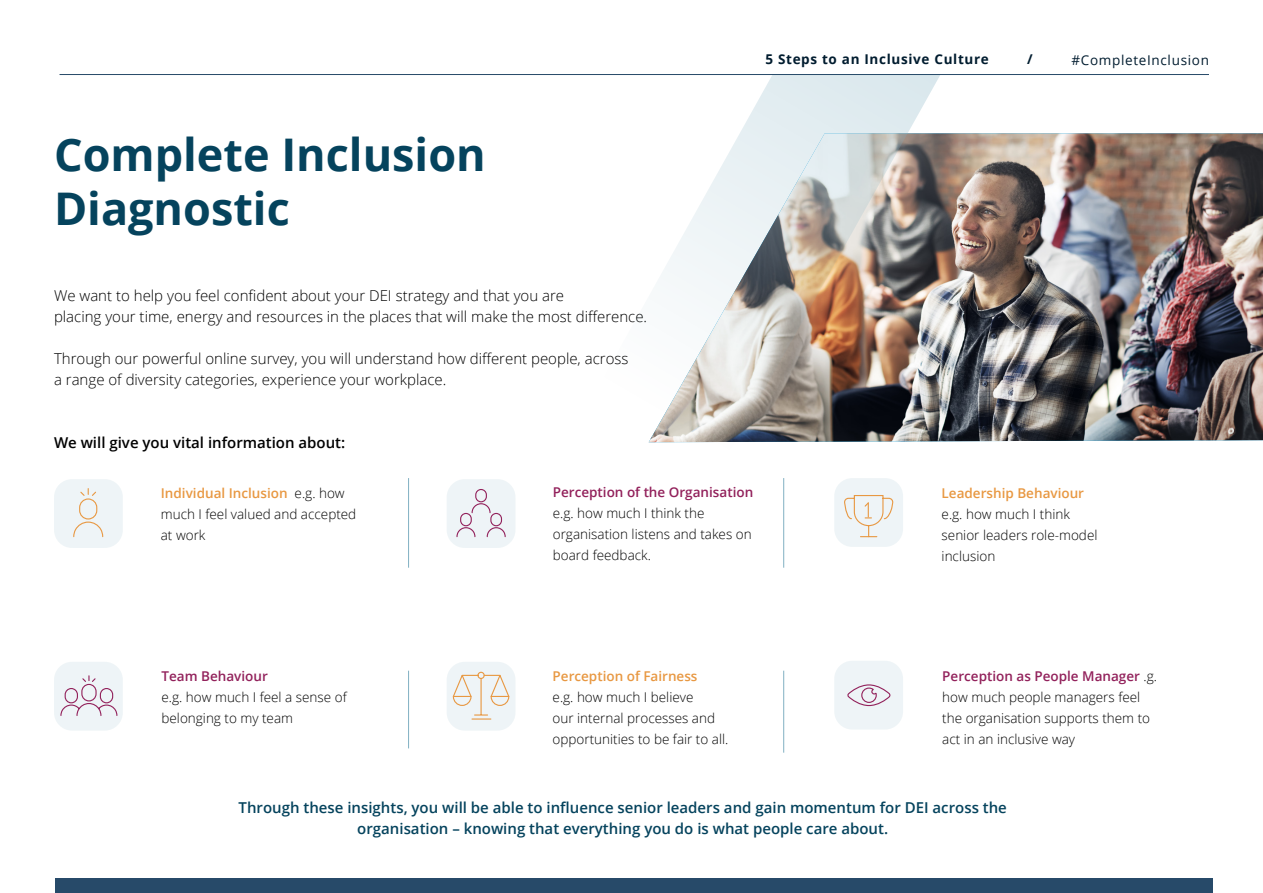
<style>
.page{position:relative;width:1263px;height:893px;background:#fff}
.page>*{position:absolute;margin:0;border:0;box-sizing:border-box;transform-origin:0 0}
.t1{font:700 45px/54px "Open Sans";color:#05435d}
.t2{font:300 15px/21px "Open Sans";color:#000}
.t3{font:600 15px/21px "Open Sans";color:#05435d;text-align:center}
.t4{font:600 15px "Open Sans";color:#000}
.t5{font:300 13.5px/21px "Open Sans";color:#000}
.t6{font:600 13.5px "Open Sans";color:#92215b}
.t7{font:600 13.5px "Open Sans";color:#e89842}
.t8{font:700 13.5px "Open Sans";letter-spacing:.05em;color:#011c2f}
.t9{font:13.5px "Open Sans";letter-spacing:.05em;color:#011c2f}
.s1{font-weight:600;color:#e89842}
.s2{font-weight:600;color:#92215b}
</style>
<div class="page">
<img style="left:940px;top:133px;width:323px;height:309px">
<div style="left:54px;top:662px;width:69px;height:69px;background:#eef4f7;border-radius:18px"></div>
<svg style="left:408px;top:75px;width:532px;height:678px"></svg>
<div style="left:834px;top:478px;width:69px;height:69px;background:#eef4f7;border-radius:18px"></div>
<div style="left:447px;top:479px;width:68px;height:69px;background:#eef4f7;border-radius:18px"></div>
<div style="left:54px;top:479px;width:69px;height:69px;background:#eef4f7;border-radius:18px"></div>
<svg style="left:73px;top:488px;width:31px;height:50px"></svg>
<svg style="left:456px;top:489px;width:50px;height:49px"></svg>
<svg style="left:844px;top:495px;width:50px;height:43px"></svg>
<svg style="left:60px;top:675px;width:58px;height:41px"></svg>
<svg style="left:452px;top:671px;width:58px;height:49px;background:#ede9e1"></svg>
<svg style="left:846px;top:684px;width:45px;height:23px"></svg>
<hr style="left:408px;top:478px;width:1px;height:90px;background:#81b0c2">
<hr style="left:408px;top:671px;width:1px;height:77px;background:#81b0c2">
<hr style="left:783px;top:478px;width:1px;height:90px;background:#81b0c2">
<hr style="left:783px;top:671px;width:1px;height:82px;background:#81b0c2">
<div style="left:55px;top:878px;width:1157px;height:15px;background:#274a69"></div>
<hr style="left:60px;top:74px;width:1149px;height:1px;background:#274a69">
<h1 class="t1" style="left:54px;top:126px;width:433px">Complete Inclusion<br>Diagnostic</h1>
<p class="t2" style="left:54px;top:284px;width:595px">We want to help you feel confident about your DEI strategy and that you are<br>placing your time, energy and resources in the places that will make the most difference.</p>
<p class="t2" style="left:54px;top:347px;width:576px">Through our powerful online survey, you will understand how different people, across a range of diversity categories, experience your workplace.</p>
<p class="t8" style="left:765px;top:50px;width:225px">5 Steps to an Inclusive Culture</p>
<p class="t8" style="left:1027px;top:50px;width:7px">/</p>
<p class="t9" style="left:1071px;top:51px;width:139px">#CompleteInclusion</p>
<p class="t4" style="left:54px;top:432px;width:293px">We will give you vital information about:</p>
<p class="t5" style="left:161px;top:482px;width:197px"><span class="s1">Individual Inclusion</span> e.g. how much I feel valued and accepted at work</p>
<p class="t7" style="left:942px;top:483px;width:144px">Leadership Behaviour</p>
<p class="t6" style="left:553px;top:483px;width:202px">Perception of the Organisation</p>
<p class="t5" style="left:553px;top:502px;width:200px">e.g. how much I think the organisation listens and takes on board feedback.</p>
<p class="t5" style="left:942px;top:503px;width:157px">e.g. how much I think senior leaders role-model inclusion</p>
<p class="t6" style="left:162px;top:667px;width:108px">Team Behaviour</p>
<p class="t5" style="left:162px;top:686px;width:187px">e.g. how much I feel a sense of belonging to my team</p>
<p class="t7" style="left:553px;top:667px;width:146px">Perception of Fairness</p>
<p class="t5" style="left:553px;top:686px;width:177px">e.g. how much I believe<br>our internal processes and opportunities to be fair to all.</p>
<p class="t5" style="left:942px;top:665px;width:216px"><span class="s2">Perception as People Manager</span> .g. how much people managers feel the organisation supports them to act in an inclusive way</p>
<p class="t3" style="left:239px;top:797px;width:770px">Through these insights, you will be able to influence senior leaders and gain momentum for DEI across the organisation – knowing that everything you do is what people care about.</p>
</div>
